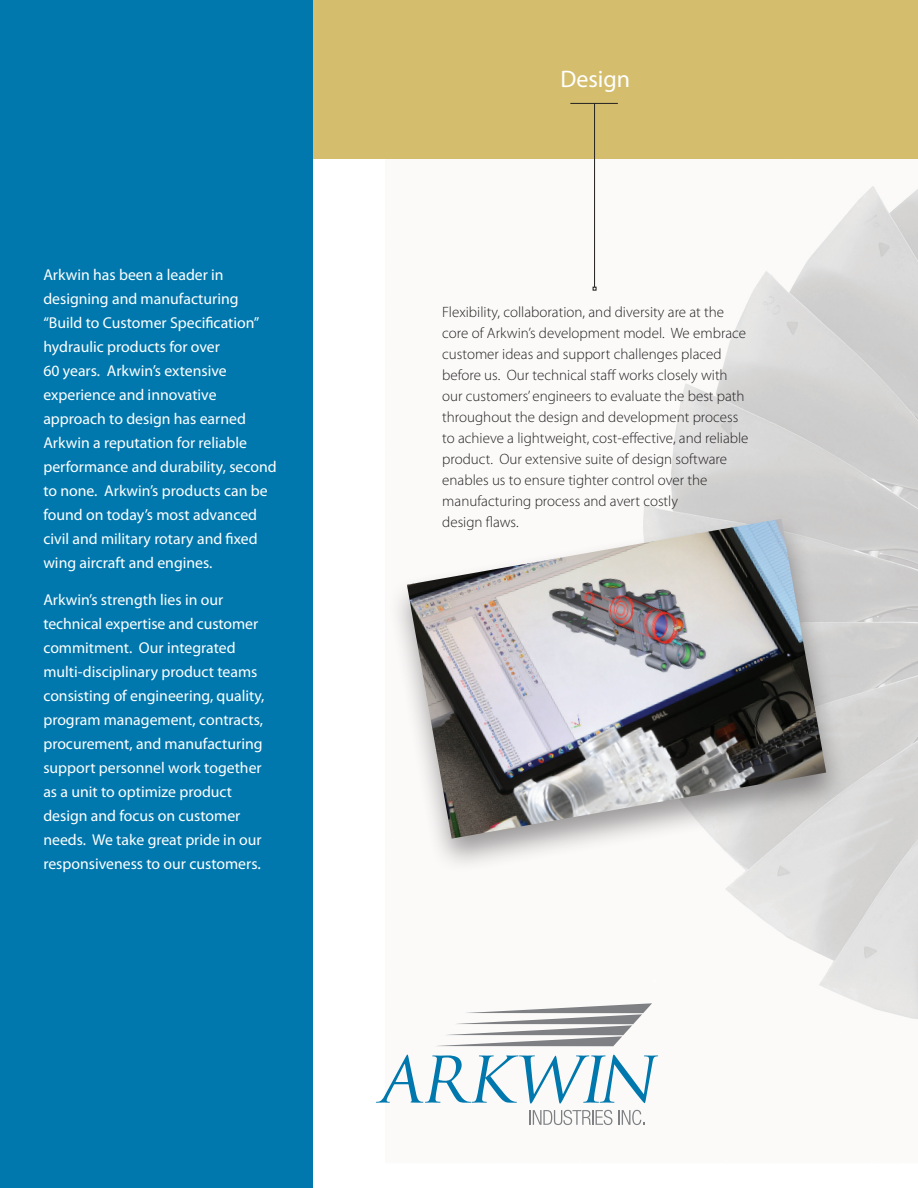
<style>
.page{position:relative;width:918px;height:1188px;background:#fff}
.page>*{position:absolute;margin:0;border:0;box-sizing:border-box;transform-origin:0 0}
.t1{font:24px "Myriad Pro";color:#fff}
.t2{font:15.75px/24px "Myriad Pro";color:#fff}
.t3{font:300 15px/21px "Myriad Pro";color:#231f20}
.s1{font-size:16.5px}
</style>
<div class="page">
<img style="left:407px;top:159px;width:511px;height:967px">
<div style="left:311px;top:0;width:607px;height:159px;background:#d4be6e"></div>
<svg style="left:376px;top:1055px;width:282px;height:49px"></svg>
<svg style="left:529px;top:1110px;width:83px;height:15px"></svg>
<svg style="left:618px;top:1110px;width:27px;height:15px"></svg>
<svg style="left:435px;top:1003px;width:217px;height:43px"></svg>
<hr style="left:594px;top:103px;width:1px;height:184px;background:#231f20">
<svg style="left:593px;top:287px;width:3px;height:4px"></svg>
<hr style="left:570px;top:103px;width:48px;height:1px;background:#231f20">
<div style="left:0;top:0;width:312px;height:1188px;background:#0078ae"></div>
<div style="left:387px;top:512px;width:462px;height:362px;background:#231f20;opacity:.44"></div>
<img style="left:407px;top:519px;width:419px;height:320px">
<p class="t2" style="left:43px;top:262px;width:235px">Arkwin has been a leader in designing and manufacturing “Build to Customer Specification” hydraulic products for over<br>60 years. Arkwin’s extensive experience and innovative approach to design has earned<br>Arkwin a reputation for reliable performance and durability, second to none. Arkwin’s products can be found on today’s most advanced civil and military rotary and fixed wing aircraft and engines.</p>
<p class="t2" style="left:43px;top:588px;width:223px">Arkwin’s strength lies in our technical expertise and customer commitment. Our integrated multi-disciplinary product teams consisting of engineering, quality, program management, contracts, procurement, and manufacturing support personnel work together as a unit to optimize product design and focus on customer needs. We take great pride in our responsiveness to our customers<span class="s1">.</span></p>
<h1 class="t1" style="left:560px;top:64px;width:71px">Design</h1>
<p class="t3" style="left:442px;top:301px;width:308px">Flexibility, collaboration, and diversity are at the core of Arkwin’s development model. We embrace customer ideas and support challenges placed before us. Our technical staff works closely with our customers’ engineers to evaluate the best path throughout the design and development process to achieve a lightweight, cost-effective, and reliable product. Our extensive suite of design software enables us to ensure tighter control over the manufacturing process and avert costly<br>design flaws.</p>
</div>
